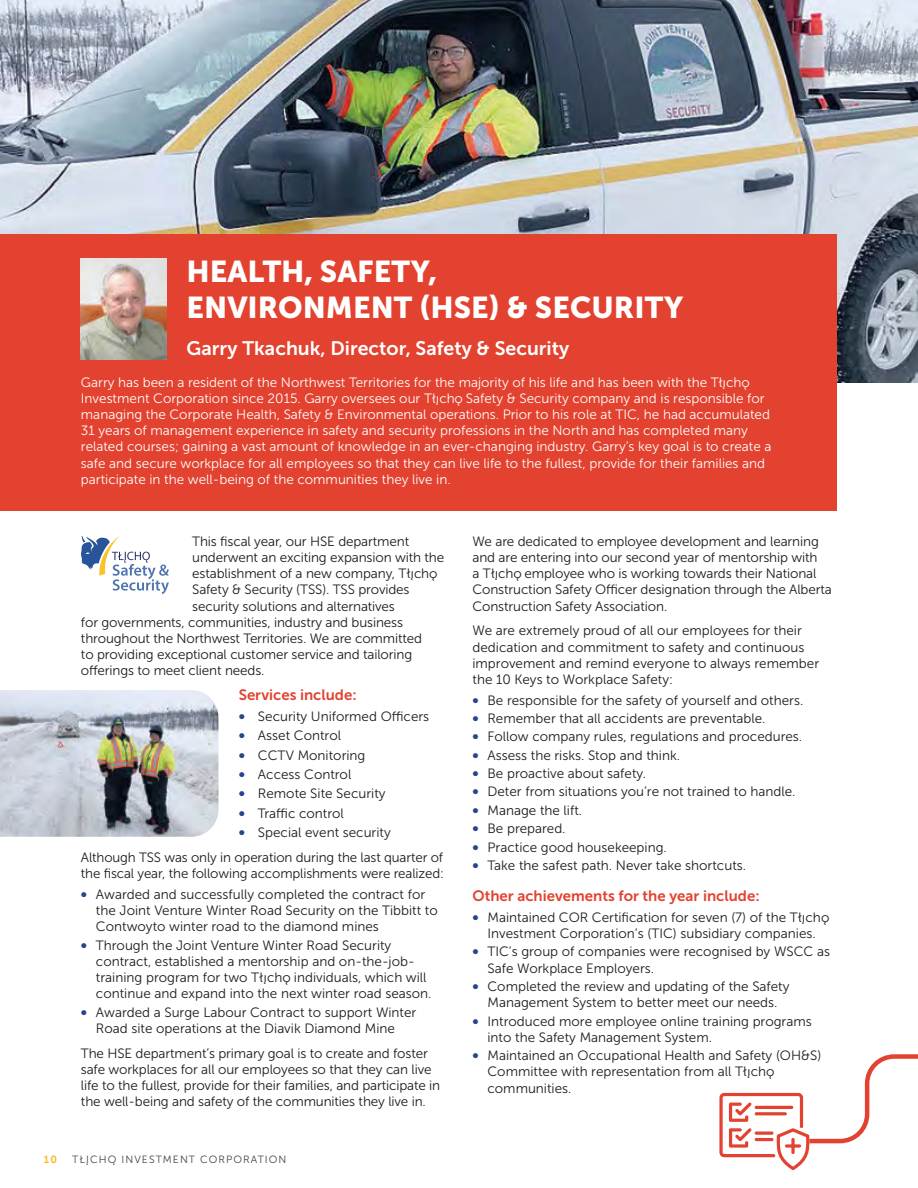
<style>
.page{position:relative;width:918px;height:1188px;background:#fff}
.page>*{position:absolute;margin:0;border:0;box-sizing:border-box;transform-origin:0 0}
.Section_Heading{font:30px/36px "Museo Sans 900";color:#fff}
.Section_Author{font:19.5px "Museo Sans 700";color:#fff}
.Subtitle{font:15px "Museo Sans 700";color:#e2422f}
.Body_Copy{font:13.5px/16.2px "Museo Sans 300";color:#1c1c1a}
.Body_Copy-2{font:13.5px/16.2px "Museo Sans 300";color:#fff}
.t1{font:10.5px "Museo Sans 300";letter-spacing:.1em;color:#414141}
.t2{font:10.5px "Museo Sans 700";color:#f9b828}
.s1{font-size:9.75px}
.s2{font-family:"Museo Sans 700";font-size:15px;color:#25458d}
</style>
<div class="page">
<img style="left:0;top:0;width:918px;height:382px">
<div style="left:0;top:234px;width:837px;height:277px;background:#e2422f"></div>
<img style="left:81px;top:259px;width:85px;height:100px">
<img style="left:0;top:690px;width:218px;height:147px">
<svg style="left:81px;top:536px;width:88px;height:58px"></svg>
<svg style="left:719px;top:1054px;width:199px;height:117px"></svg>
<p class="Section_Heading" style="left:187px;top:253px;width:498px">HEALTH, SAFETY,<br>ENVIRONMENT (HSE) &amp; SECURITY</p>
<p class="Section_Author" style="left:187px;top:337px;width:384px">Garry Tkachuk, Director, Safety &amp; Security</p>
<p class="Body_Copy-2" style="left:81px;top:374px;width:692px">Garry has been a resident of the Northwest Territories for the majority of his life and has been with the Tł<span class="s1">Į</span>cho˛ Investment Corporation since 2015. Garry oversees our Tł<span class="s1">Į</span>cho˛ Safety &amp; Security company and is responsible for managing the Corporate Health, Safety &amp; Environmental operations. Prior to his role at TIC, he had accumulated 31 years of management experience in safety and security professions in the North and has completed many related courses; gaining a vast amount of knowledge in an ever-changing industry. Garry’s key goal is to create a safe and secure workplace for all employees so that they can live life to the fullest, provide for their families and participate in the well-being of the communities they live in.</p>
<p class="Body_Copy" style="left:192px;top:533px;width:218px">This fiscal year, our HSE department</p>
<p class="Body_Copy" style="left:192px;top:549px;width:254px">underwent an exciting expansion with the</p>
<p class="Body_Copy" style="left:192px;top:566px;width:247px">establishment of a new company, Tł<span class="s1">Į</span>cho˛</p>
<p class="Body_Copy" style="left:192px;top:582px;width:219px">Safety &amp; Security (TSS). TSS provides</p>
<p class="Body_Copy" style="left:192px;top:598px;width:204px">security solutions and alternatives</p>
<p class="Body_Copy" style="left:81px;top:614px;width:324px">for governments, communities, industry and business</p>
<p class="Body_Copy" style="left:81px;top:630px;width:343px">throughout the Northwest Territories. We are committed</p>
<p class="Body_Copy" style="left:81px;top:647px;width:333px">to providing exceptional customer service and tailoring</p>
<p class="Body_Copy" style="left:81px;top:663px;width:185px">offerings to meet client needs.</p>
<p class="Subtitle" style="left:239px;top:687px;width:119px">Services include:</p>
<p class="Body_Copy" style="left:239px;top:708px;width:192px"><span class="s2">•</span> Security Uniformed Officers</p>
<p class="Body_Copy" style="left:239px;top:727px;width:104px"><span class="s2">•</span> Asset Control</p>
<p class="Body_Copy" style="left:239px;top:747px;width:128px"><span class="s2">•</span> CCTV Monitoring</p>
<p class="Body_Copy" style="left:239px;top:766px;width:114px"><span class="s2">•</span> Access Control</p>
<p class="Body_Copy" style="left:239px;top:786px;width:148px"><span class="s2">•</span> Remote Site Security</p>
<p class="Body_Copy" style="left:239px;top:805px;width:107px"><span class="s2">•</span> Traffic control</p>
<p class="Body_Copy" style="left:239px;top:825px;width:154px"><span class="s2">•</span> Special event security</p>
<p class="Body_Copy" style="left:81px;top:850px;width:365px">Although TSS was only in operation during the last quarter of the fiscal year, the following accomplishments were realized:</p>
<p class="Body_Copy" style="left:96px;top:886px;width:343px;text-indent:-15px"><span class="s2">•</span> Awarded and successfully completed the contract for the Joint Venture Winter Road Security on the Tibbitt to<br>Contwoyto winter road to the diamond mines</p>
<p class="Body_Copy" style="left:96px;top:937px;width:337px;text-indent:-15px"><span class="s2">•</span> Through the Joint Venture Winter Road Security contract, established a mentorship and on-the-job&shy;training program for two Tł<span class="s1">Į</span>cho˛ individuals, which will continue and expand into the next winter road season.</p>
<p class="Body_Copy" style="left:81px;top:1004px;width:337px;text-align:center"><span class="s2">•</span> Awarded a Surge Labour Contract to support Winter<br>Road site operations at the Diavik Diamond Mine</p>
<p class="Body_Copy" style="left:81px;top:1045px;width:361px">The HSE department’s primary goal is to create and foster safe workplaces for all our employees so that they can live life to the fullest, provide for their families, and participate in the well-being and safety of the communities they live in.</p>
<p class="t2" style="left:44px;top:1153px;width:15px">10</p>
<p class="t1" style="left:72px;top:1153px;width:216px">TŁĮCHO˛ INVESTMENT CORPORATION</p>
<p class="Body_Copy" style="left:472px;top:533px;width:361px">We are dedicated to employee development and learning and are entering into our second year of mentorship with<br>a Tł<span class="s1">Į</span>cho˛ employee who is working towards their National Construction Safety Officer designation through the Alberta Construction Safety Association.</p>
<p class="Body_Copy" style="left:472px;top:623px;width:348px">We are extremely proud of all our employees for their dedication and commitment to safety and continuous improvement and remind everyone to always remember the 10 Keys to Workplace Safety:</p>
<p class="Body_Copy" style="left:472px;top:692px;width:332px"><span class="s2">•</span> Be responsible for the safety of yourself and others.</p>
<p class="Body_Copy" style="left:472px;top:710px;width:295px"><span class="s2">•</span> Remember that all accidents are preventable.</p>
<p class="Body_Copy" style="left:472px;top:729px;width:331px"><span class="s2">•</span> Follow company rules, regulations and procedures.</p>
<p class="Body_Copy" style="left:472px;top:747px;width:209px"><span class="s2">•</span> Assess the risks. Stop and think.</p>
<p class="Body_Copy" style="left:472px;top:765px;width:175px"><span class="s2">•</span> Be proactive about safety.</p>
<p class="Body_Copy" style="left:472px;top:784px;width:325px"><span class="s2">•</span> Deter from situations you’re not trained to handle.</p>
<p class="Body_Copy" style="left:472px;top:802px;width:111px"><span class="s2">•</span> Manage the lift.</p>
<p class="Body_Copy" style="left:472px;top:820px;width:95px"><span class="s2">•</span> Be prepared.</p>
<p class="Body_Copy" style="left:472px;top:839px;width:196px"><span class="s2">•</span> Practice good housekeeping.</p>
<p class="Body_Copy" style="left:472px;top:857px;width:275px"><span class="s2">•</span> Take the safest path. Never take shortcuts.</p>
<p class="Subtitle" style="left:472px;top:888px;width:289px">Other achievements for the year include:</p>
<p class="Body_Copy" style="left:472px;top:909px;width:358px;text-align:center"><span class="s2">•</span> Maintained COR Certification for seven (7) of the Tł<span class="s1">Į</span>cho˛<br>Investment Corporation’s (TIC) subsidiary companies.</p>
<p class="Body_Copy" style="left:487px;top:944px;width:344px;text-indent:-15px"><span class="s2">•</span> TIC’s group of companies were recognised by WSCC as<br>Safe Workplace Employers.</p>
<p class="Body_Copy" style="left:472px;top:978px;width:319px;text-align:center"><span class="s2">•</span> Completed the review and updating of the Safety<br>Management System to better meet our needs.</p>
<p class="Body_Copy" style="left:487px;top:1013px;width:326px;text-indent:-15px"><span class="s2">•</span> Introduced more employee online training programs into the Safety Management System.</p>
<p class="Body_Copy" style="left:487px;top:1047px;width:335px;text-indent:-15px"><span class="s2">•</span> Maintained an Occupational Health and Safety (OH&amp;S)<br>Committee with representation from all Tł<span class="s1">Į</span>cho˛ communities.</p>
</div>
